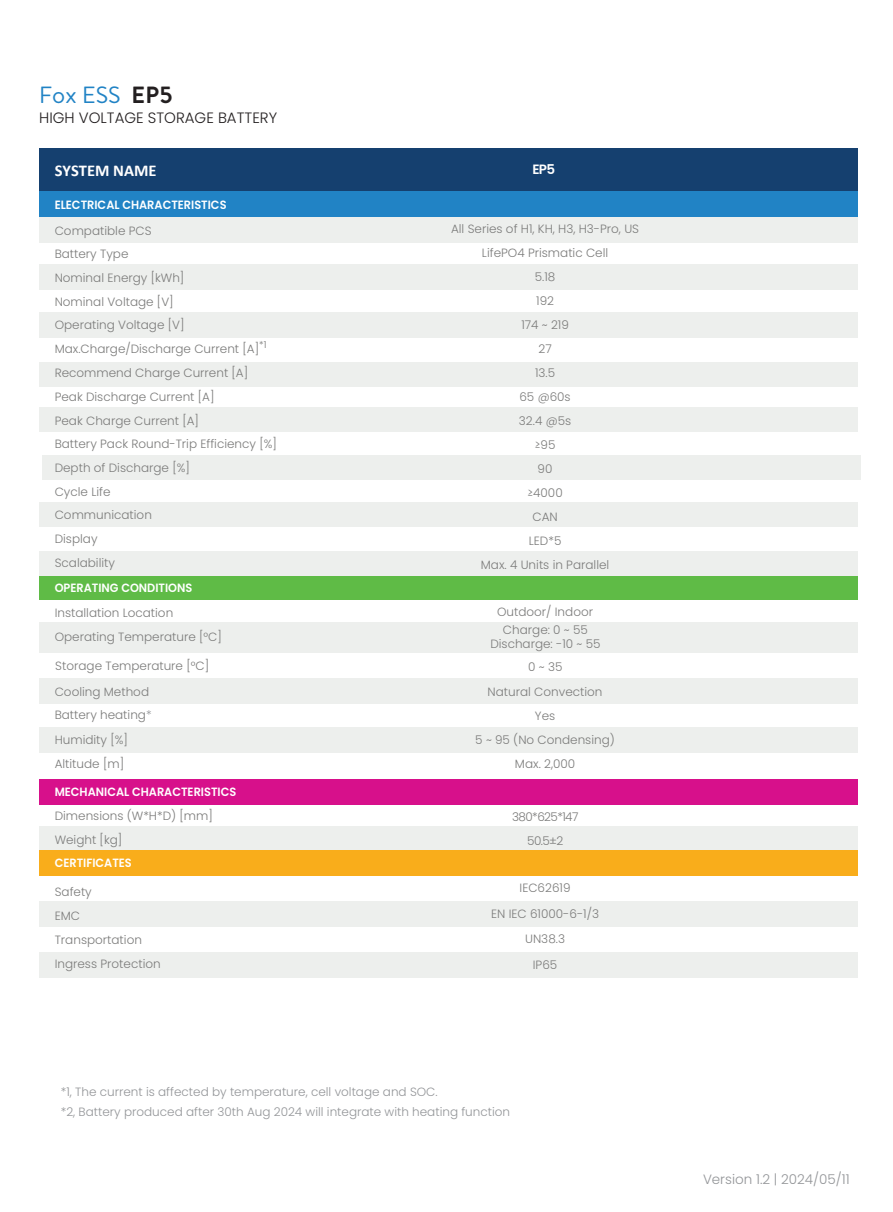
<style>
.page{position:relative;width:893px;height:1212px;background:#fff}
.page>*{position:absolute;margin:0;border:0;box-sizing:border-box;transform-origin:0 0}
.t1{font:23.4px "Brandon Text";color:#2183c5}
.t2{font:700 16.5px "Calibri";color:#fff}
.t3{font:300 15px "Poppins";color:#231f20}
.t4{font:300 13.5px "Poppins";color:#939598}
.t5{font:600 13.5px "Poppins";color:#fff}
.t6{font:300 12px/24px "Poppins";color:#7b7b7a}
.t7{font:300 12px "Poppins";color:#939598}
.t8{font:600 12px "Poppins";color:#fff;scale:.94 1}
.t9{font:300 12px/24px "Poppins";letter-spacing:-.05em;color:#7b7b7a;text-align:center}
.t10{font:300 9.6px "Poppins";color:#7b7b7a}
.s1{font-weight:700;color:#231f20}
.s2{color:#939598}
</style>
<div class="page">
<div style="left:39px;top:148px;width:818px;height:43px;background:#15406f"></div>
<div style="left:39px;top:191px;width:818px;height:26px;background:#2183c5"></div>
<div style="left:39px;top:217px;width:818px;height:26px;background:#edefed"></div>
<div style="left:39px;top:574px;width:818px;height:26px;background:#5fbb46"></div>
<div style="left:39px;top:265px;width:818px;height:25px;background:#edefed"></div>
<div style="left:39px;top:312px;width:818px;height:26px;background:#edefed"></div>
<div style="left:39px;top:362px;width:818px;height:24px;background:#edefed"></div>
<div style="left:39px;top:407px;width:818px;height:25px;background:#edefed"></div>
<div style="left:42px;top:455px;width:818px;height:25px;background:#edefed"></div>
<div style="left:39px;top:502px;width:818px;height:25px;background:#edefed"></div>
<div style="left:39px;top:551px;width:818px;height:25px;background:#edefed"></div>
<div style="left:39px;top:622px;width:818px;height:31px;background:#edefed"></div>
<div style="left:39px;top:678px;width:818px;height:25px;background:#edefed"></div>
<div style="left:39px;top:727px;width:818px;height:26px;background:#edefed"></div>
<div style="left:39px;top:826px;width:818px;height:26px;background:#edefed"></div>
<div style="left:39px;top:901px;width:818px;height:26px;background:#edefed"></div>
<div style="left:39px;top:952px;width:818px;height:25px;background:#edefed"></div>
<div style="left:39px;top:779px;width:818px;height:25px;background:#d7108b"></div>
<div style="left:39px;top:850px;width:818px;height:26px;background:#f9ad1b"></div>
<h1 class="t1" style="left:39px;top:78px;width:135px">Fox ESS <span class="s1">EP5</span></h1>
<p class="t3" style="left:39px;top:109px;width:239px">HIGH VOLTAGE STORAGE BATTERY</p>
<h2 class="t2" style="left:55px;top:159px;width:103px">SYSTEM NAME</h2>
<p class="t5" style="left:532px;top:162px;width:24px">EP5</p>
<p class="t8" style="left:55px;top:198px;width:184px">ELECTRICAL CHARACTERISTICS</p>
<p class="t6" style="left:55px;top:219px;width:206px">Compatible PCS<br>Battery Type<br>Nominal Energy [kWh]<br>Nominal Voltage [V]<br>Operating Voltage [V]<br>Max.Charge/Discharge Current [A]</p>
<p class="t10" style="left:259px;top:339px;width:9px">*1</p>
<p class="t6" style="left:55px;top:361px;width:224px">Recommend Charge Current [A]<br>Peak Discharge Current [A]<br>Peak Charge Current [A]<br>Battery Pack Round-Trip Efficiency [%]<br>Depth of Discharge [%]<br>Cycle Life<br>Communication<br>Display<br>Scalability</p>
<p class="t8" style="left:55px;top:580px;width:148px">OPERATING CONDITIONS</p>
<p class="t6" style="left:55px;top:600px;width:169px">Installation Location<br>Operating Temperature [°C]</p>
<p class="t6" style="left:55px;top:653px;width:155px">Storage Temperature [°C]</p>
<p class="t6" style="left:451px;top:217px;width:190px;text-align:center">All Series of H1, KH, H3, H3-Pro, US<br>LifePO4 Prismatic Cell<br>5.18<br>192<br>174 ~ 219<br>27<br>13.5<br>65 @60s<br>32.4 @5s<br>≥95<br>90<br>≥4000<br>CAN<br>LED*5<br>Max. 4 Units in Parallel</p>
<p class="t6" style="left:497px;top:600px;width:97px">Outdoor/ Indoor</p>
<p class="t6" style="left:490px;top:623px;width:112px;line-height:13.5px;text-align:center">Charge: 0 ~ 55<br>Discharge: -10 ~ 55</p>
<p class="t6" style="left:528px;top:655px;width:36px">0 ~ 35</p>
<p class="t6" style="left:488px;top:680px;width:116px">Natural Convection</p>
<p class="t6" style="left:475px;top:728px;width:141px;text-align:center">5 ~ 95 (No Condensing)<br>Max. 2,000</p>
<p class="t6" style="left:55px;top:680px;width:96px">Cooling Method</p>
<p class="t6" style="left:55px;top:728px;width:75px">Humidity [%]<br>Altitude [m]</p>
<p class="t6" style="left:55px;top:703px;width:98px">Battery heating<span class="s2">*</span></p>
<p class="t6" style="left:535px;top:703px;width:22px">Yes</p>
<p class="t8" style="left:55px;top:785px;width:195px">MECHANICAL CHARACTERISTICS</p>
<p class="t6" style="left:55px;top:803px;width:160px">Dimensions (W*H*D) [mm]<br>Weight [kg]</p>
<p class="t8" style="left:55px;top:856px;width:84px">CERTIFICATES</p>
<p class="t6" style="left:55px;top:879px;width:108px">Safety<br>EMC<br>Transportation<br>Ingress Protection</p>
<p class="t7" style="left:61px;top:1085px;width:379px">*1, The current is affected by temperature, cell voltage and SOC.</p>
<p class="t9" style="left:512px;top:805px;width:68px">380*625*147<br>50.5±2</p>
<p class="t6" style="left:491px;top:875px;width:109px;line-height:25.5px;text-align:center">IEC62619<br>EN IEC 61000-6-1/3<br>UN38.3<br>IP65</p>
<p class="t7" style="left:61px;top:1104px;width:451px">*2, Battery produced after 30th Aug 2024 will integrate with heating function</p>
<p class="t4" style="left:703px;top:1171px;width:148px">Version 1.2 | 2024/05/11</p>
</div>
